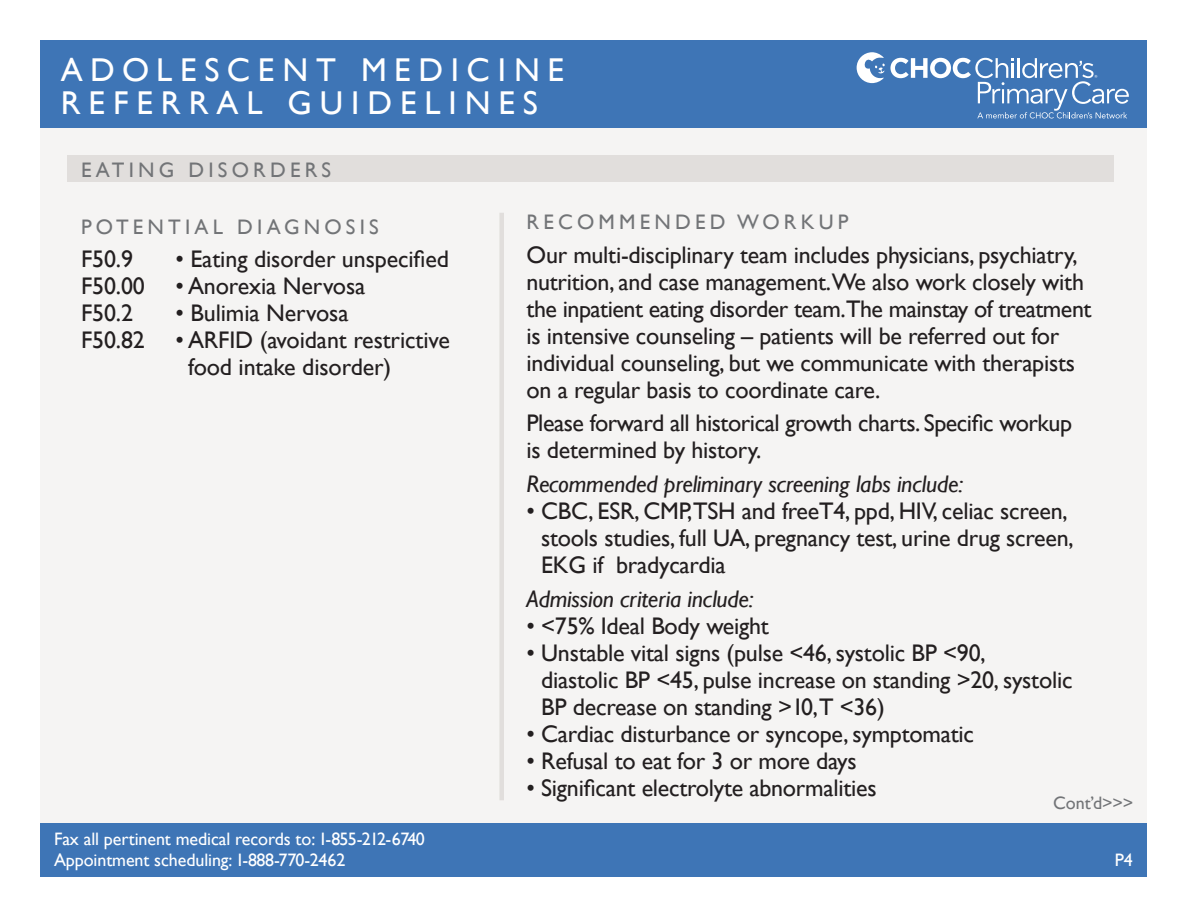
<style>
.page{position:relative;width:1188px;height:918px;background:#fff}
.page>*{position:absolute;margin:0;border:0;box-sizing:border-box;transform-origin:0 0}
.t1{font:33px/33px "Gill Sans";letter-spacing:.24em;color:#fff}
.t2{font:24px/27px "Gill Sans";letter-spacing:-.01em;color:#231f20}
.t3{font:italic 24px "Gill Sans";letter-spacing:-.01em;color:#231f20}
.t4{font:21px "Gill Sans";letter-spacing:.2em;color:#727477}
.t5{font:18px/21px "Gill Sans";letter-spacing:-.005em;color:#fff}
.t6{font:18px "Gill Sans";color:#727477}
</style>
<div class="page">
<div style="left:40px;top:40px;width:1108px;height:838px;background:#f5f4f3"></div>
<div style="left:40px;top:40px;width:1108px;height:88px;background:#3e75b6"></div>
<div style="left:68px;top:155px;width:1046px;height:27px;background:#e1dedc"></div>
<div style="left:40px;top:824px;width:1108px;height:54px;background:#3e75b6"></div>
<svg style="left:857px;top:52px;width:272px;height:67px"></svg>
<hr style="left:500px;top:213px;width:4px;height:587px;background:#e1dedc">
<h1 class="t1" style="left:61px;top:54px;width:505px">ADOLESCENT MEDICINE<br>REFERRAL GUIDELINES</h1>
<p class="t4" style="left:81px;top:157px;width:252px">EATING DISORDERS</p>
<p class="t4" style="left:81px;top:214px;width:299px">POTENTIAL DIAGNOSIS</p>
<p class="t2" style="left:81px;top:246px;width:54px">F50.9</p>
<p class="t2" style="left:176px;top:246px;width:275px">• Eating disorder unspecified</p>
<p class="t2" style="left:81px;top:273px;width:65px">F50.00</p>
<p class="t2" style="left:176px;top:273px;width:191px">• Anorexia Nervosa</p>
<p class="t2" style="left:81px;top:300px;width:54px">F50.2</p>
<p class="t2" style="left:176px;top:300px;width:175px">• Bulimia Nervosa</p>
<p class="t2" style="left:81px;top:327px;width:65px">F50.82</p>
<p class="t2" style="left:188px;top:327px;width:263px;text-indent:-13px">• ARFID (avoidant restrictive food intake disorder)</p>
<p class="t5" style="left:54px;top:829px;width:372px">Fax all pertinent medical records to: 1-855-212-6740<br>Appointment scheduling: 1-888-770-2462</p>
<p class="t4" style="left:526px;top:210px;width:324px">RECOMMENDED WORKUP</p>
<p class="t2" style="left:526px;top:241px;width:567px">Our multi-disciplinary team includes physicians, psychiatry, nutrition, and case management.We also work closely with the inpatient eating disorder team.The mainstay of treatment is intensive counseling – patients will be referred out for individual counseling, but we communicate with therapists on a regular basis to coordinate care.</p>
<p class="t2" style="left:526px;top:410px;width:547px">Please forward all historical growth charts. Specific workup is determined by history.</p>
<p class="t3" style="left:526px;top:470px;width:438px">Recommended preliminary screening labs include:</p>
<p class="t2" style="left:541px;top:498px;width:534px;text-indent:-15px">• CBC, ESR, CMP,TSH and freeT4, ppd, HIV, celiac screen, stools studies, full UA, pregnancy test, urine drug screen,<br>EKG if bradycardia</p>
<p class="t3" style="left:526px;top:585px;width:229px">Admission criteria include:</p>
<p class="t2" style="left:526px;top:613px;width:244px">• &lt;75% Ideal Body weight</p>
<p class="t2" style="left:541px;top:640px;width:533px;text-indent:-15px">• Unstable vital signs (pulse &lt;46, systolic BP &lt;90,<br>diastolic BP &lt;45, pulse increase on standing &gt;20, systolic<br>BP decrease on standing &gt;10,T &lt;36)</p>
<p class="t2" style="left:526px;top:721px;width:449px">• Cardiac disturbance or syncope, symptomatic</p>
<p class="t2" style="left:526px;top:748px;width:332px">• Refusal to eat for 3 or more days</p>
<p class="t2" style="left:526px;top:775px;width:352px">• Significant electrolyte abnormalities</p>
<p class="t6" style="left:1053px;top:792px;width:82px">Cont’d&gt;&gt;&gt;</p>
<p class="t5" style="left:1115px;top:850px;width:20px">P4</p>
</div>
